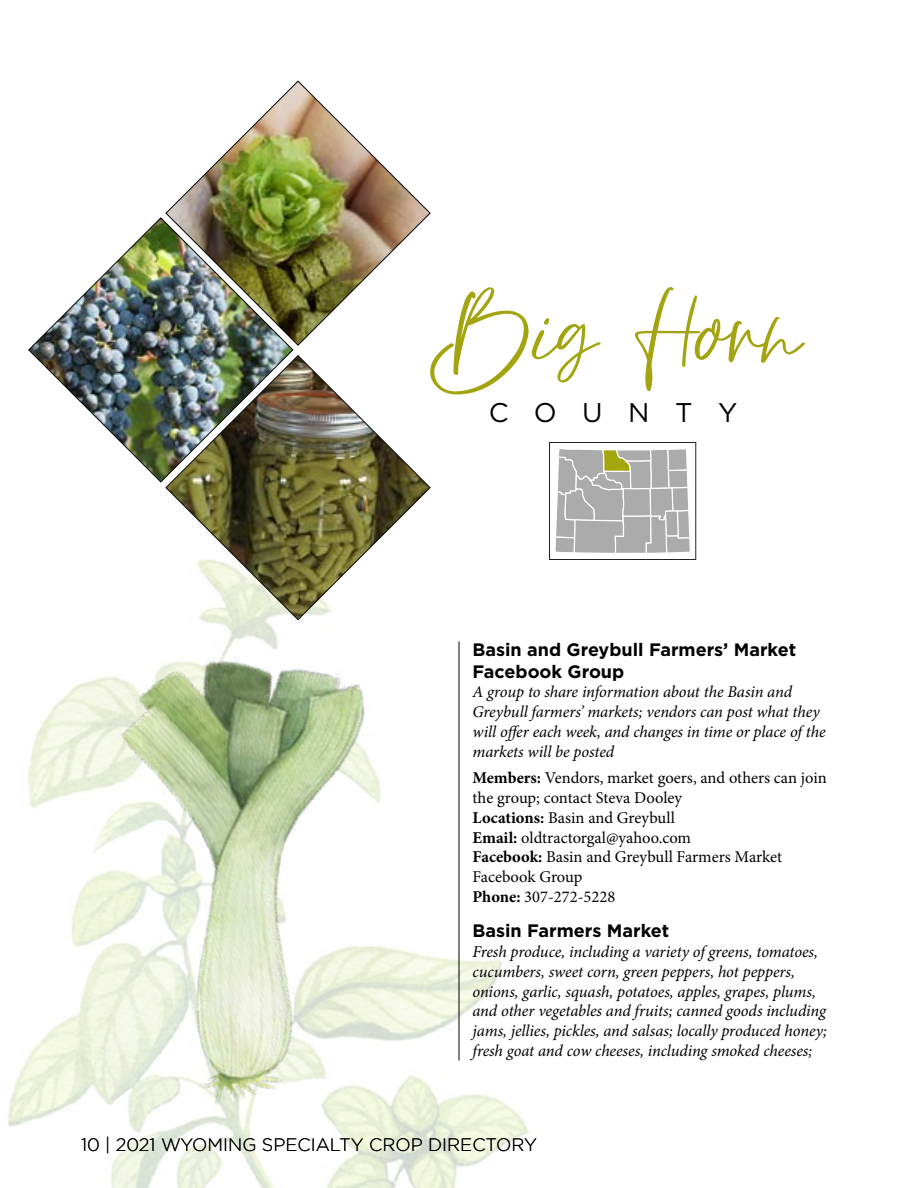
<style>
.page{position:relative;width:918px;height:1188px;background:#fff}
.page>*{position:absolute;margin:0;border:0;box-sizing:border-box;transform-origin:0 0}
.county{font:105px "Strings";color:#a3a510}
.t1{font:27px "Gotham";letter-spacing:.95em;color:#000}
.name{font:700 18px/21.6px "Gotham";color:#000}
.t2{font:300 18px "Gotham";color:#000}
.description{font:italic 16.5px/19.8px "Minion Pro";letter-spacing:-.005em;color:#000}
.info{font:16.5px/19.8px "Minion Pro";color:#000}
.s1{font-weight:700}
</style>
<div class="page">
<svg style="left:588px;top:442px;width:104px;height:118px"></svg>
<img style="left:7px;top:442px;width:581px;height:746px">
<img style="left:24px;top:576px;width:510px;height:551px">
<img style="left:28px;top:218px;width:265px;height:264px">
<img style="left:166px;top:81px;width:264px;height:265px">
<img style="left:166px;top:355px;width:264px;height:265px">
<hr style="left:459px;top:642px;width:1px;height:418px;background:#000">
<p class="county" style="left:430px;top:271px;width:374px">Big Horn</p>
<p class="t1" style="left:489px;top:395px;width:250px">COUNTY</p>
<p class="name" style="left:472px;top:639px;width:325px">Basin and Greybull Farmers’ Market<br>Facebook Group</p>
<p class="description" style="left:472px;top:682px;width:355px">A group to share information about the Basin and Greybull farmers’ markets; vendors can post what they will offer each week, and changes in time or place of the markets will be posted</p>
<p class="info" style="left:472px;top:768px;width:356px"><span class="s1">Members:</span> Vendors, market goers, and others can join the group; contact Steva Dooley</p>
<p class="info" style="left:472px;top:808px;width:204px"><span class="s1">Locations:</span> Basin and Greybull</p>
<p class="info" style="left:472px;top:828px;width:220px"><span class="s1">Email:</span> oldtractorgal@yahoo.com</p>
<p class="info" style="left:472px;top:847px;width:311px"><span class="s1">Facebook:</span> Basin and Greybull Farmers Market<br>Facebook Group</p>
<p class="info" style="left:472px;top:887px;width:144px"><span class="s1">Phone:</span> 307-272-5228</p>
<p class="name" style="left:472px;top:920px;width:198px">Basin Farmers Market</p>
<p class="description" style="left:472px;top:942px;width:356px">Fresh produce, including a variety of greens, tomatoes, cucumbers, sweet corn, green peppers, hot peppers, onions, garlic, squash, potatoes, apples, grapes, plums, and other vegetables and fruits; canned goods including jams, jellies, pickles, and salsas; locally produced honey; fresh goat and cow cheeses, including smoked cheeses;</p>
<p class="t2" style="left:81px;top:1133px;width:458px">10 | 2021 WYOMING SPECIALTY CROP DIRECTORY</p>
</div>
